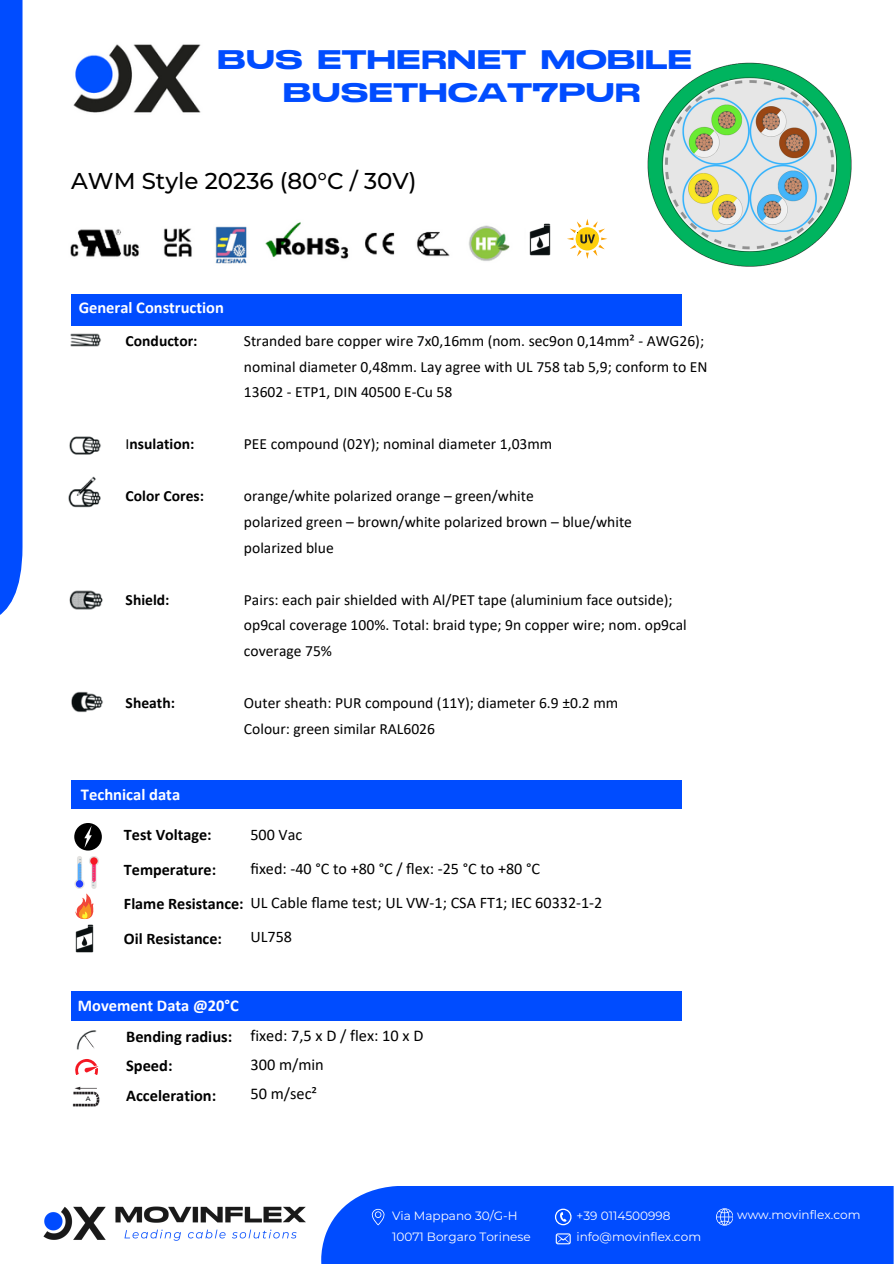
<style>
.page{position:relative;width:894px;height:1264px;background:#fff}
.page>*{position:absolute;margin:0;border:0;box-sizing:border-box;transform-origin:0 0}
.t1{font:26.85px/32.7px "Stretch Pro";color:#004cff;text-align:center}
.t2{font:500 22.95px "Montserrat";color:#000}
.t3{font:700 16.5px "Calibri";color:#fff}
.t4{font:16.35px/29.2px "Calibri";color:#000}
.t5{font:700 16.35px/29.2px "Calibri";color:#000}
.t6{font:16.2px/33.8px "Calibri";color:#000}
.t7{font:700 16.2px/34.8px "Calibri";color:#000}
.t8{font:15.6px/25.8px "Calibri";color:#000}
.t9{font:700 15.6px "Calibri";color:#000}
.t10{font:12px/21.1px "Montserrat";color:#fff}
.t11{font:500 6.45px "Montserrat";color:#000}
.s1{font-weight:400}
</style>
<div class="page">
<div style="left:0;top:0;width:23px;height:623px;background:#004cff"></div>
<div style="left:321px;top:1185px;width:572px;height:78px;background:#004cff"></div>
<svg style="left:372px;top:1208px;width:12px;height:17px"></svg>
<svg style="left:555px;top:1208px;width:16px;height:17px"></svg>
<svg style="left:555px;top:1233px;width:15px;height:11px"></svg>
<svg style="left:716px;top:1208px;width:16px;height:17px"></svg>
<img style="left:43px;top:1206px;width:62px;height:34px">
<img style="left:105px;top:1206px;width:201px;height:35px">
<img style="left:70px;top:325px;width:32px;height:22px">
<img style="left:69px;top:436px;width:32px;height:19px">
<img style="left:68px;top:476px;width:33px;height:32px">
<div style="left:71px;top:294px;width:611px;height:31px;background:#004cff"></div>
<div style="left:71px;top:779px;width:611px;height:29px;background:#004cff"></div>
<img style="left:69px;top:590px;width:34px;height:20px">
<img style="left:72px;top:691px;width:31px;height:22px">
<div style="left:74px;top:823px;width:28px;height:27px;background:#000;border-radius:50%"></div>
<svg style="left:84px;top:826px;width:8px;height:21px"></svg>
<svg style="left:74px;top:856px;width:25px;height:63px"></svg>
<img style="left:75px;top:924px;width:19px;height:28px">
<img style="left:647px;top:62px;width:205px;height:205px">
<img style="left:529px;top:223px;width:22px;height:33px">
<div style="left:71px;top:991px;width:611px;height:29px;background:#004cff"></div>
<img style="left:76px;top:1030px;width:21px;height:20px">
<img style="left:70px;top:222px;width:440px;height:42px">
<svg style="left:567px;top:219px;width:40px;height:40px"></svg>
<svg style="left:75px;top:1059px;width:23px;height:15px"></svg>
<img style="left:72px;top:1086px;width:28px;height:21px">
<img style="left:73px;top:44px;width:128px;height:69px">
<p class="t1" style="left:217px;top:45px;width:476px">BUS ETHERNET MOBILE<br>BUSETHCAT7PUR</p>
<h3 class="t2" style="left:71px;top:166px;width:346px">AWM Style 20236 (80°C / 30V)</h3>
<h3 class="t3" style="left:79px;top:301px;width:147px">General Construction</h3>
<h2 class="t9" style="left:126px;top:334px;width:73px">Conductor:</h2>
<p class="t9" style="left:126px;top:437px;width:70px"><span class="s1">I</span>nsulation:</p>
<p class="t9" style="left:126px;top:489px;width:80px">Color Cores:</p>
<p class="t9" style="left:126px;top:593px;width:45px">Shield:</p>
<p class="t9" style="left:126px;top:696px;width:51px">Sheath:</p>
<h3 class="t3" style="left:81px;top:787px;width:101px">Technical data</h3>
<h3 class="t8" style="left:244px;top:329px;width:465px">Stranded bare copper wire 7x0,16mm (nom. sec9on 0,14mm² - AWG26); nominal diameter 0,48mm. Lay agree with UL 758 tab 5,9; conform to EN<br>13602 - ETP1, DIN 40500 E-Cu 58</h3>
<h4 class="t8" style="left:244px;top:432px;width:310px">PEE compound (02Y); nominal diameter 1,03mm</h4>
<h4 class="t8" style="left:244px;top:484px;width:389px">orange/white polarized orange – green/white<br>polarized green – brown/white polarized brown – blue/white polarized blue</h4>
<h4 class="t8" style="left:244px;top:587px;width:444px">Pairs: each pair shielded with Al/PET tape (aluminium face outside); op9cal coverage 100%. Total: braid type; 9n copper wire; nom. op9cal coverage 75%</h4>
<h4 class="t8" style="left:244px;top:691px;width:376px">Outer sheath: PUR compound (11Y); diameter 6.9 ±0.2 mm<br>Colour: green similar RAL6026</h4>
<h4 class="t7" style="left:124px;top:818px;width:121px">Test Voltage:<br>Temperature:<br>Flame Resistance:<br>Oil Resistance:</h4>
<h4 class="t6" style="left:250px;top:819px;width:353px">500 Vac<br>fixed: -40 °C to +80 °C / flex: -25 °C to +80 °C<br>UL Cable flame test; UL VW-1; CSA FT1; IEC 60332-1-2<br>UL758</h4>
<p class="t3" style="left:78px;top:998px;width:162px">Movement Data @20°C</p>
<h1 class="t5" style="left:126px;top:1023px;width:107px">Bending radius:<br>Speed:</h1>
<p class="t11" style="left:86px;top:1094px;width:6px">A</p>
<h1 class="t5" style="left:126px;top:1081px;width:91px">Acceleration:</h1>
<p class="t4" style="left:250px;top:1022px;width:174px">fixed: 7,5 x D / flex: 10 x D<br>300 m/min<br>50 m/sec²</p>
<p class="t10" style="left:392px;top:1204px;width:140px">Via Mappano 30/G-H<br>10071 Borgaro Torinese</p>
<p class="t10" style="left:576px;top:1204px;width:96px">+39 0114500998</p>
<h3 class="t10" style="left:576px;top:1225px;width:126px">info@movinflex.com</h3>
<p class="t10" style="left:736px;top:1203px;width:125px">www.movinflex.com</p>
</div>
